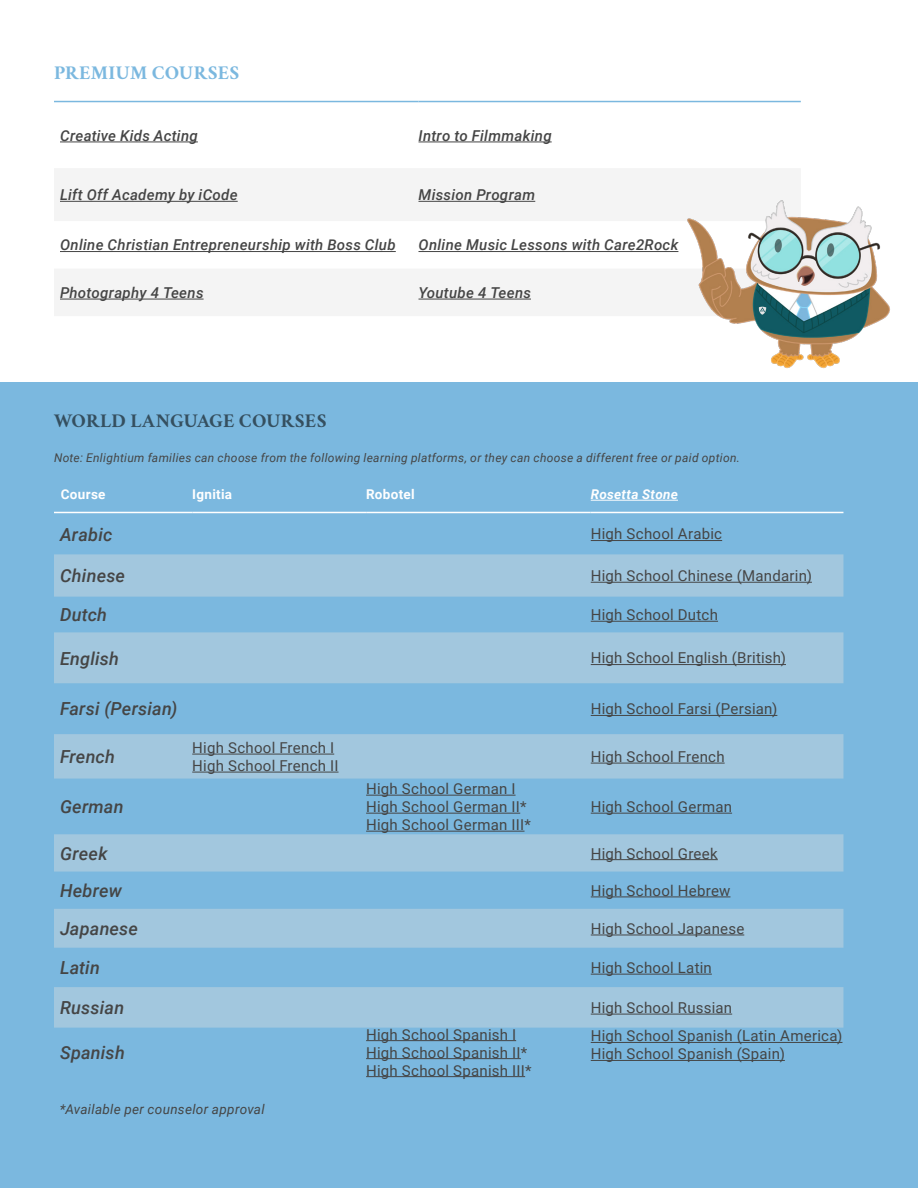
<style>
.page{position:relative;width:918px;height:1188px;background:#fff}
.page>*{position:absolute;margin:0;border:0;box-sizing:border-box;transform-origin:0 0}
.Subheader{font:700 19.5px "Crimson";letter-spacing:.01em;color:#354f5f}
.Subheader-2{font:700 19.5px "Crimson";letter-spacing:.02em;color:#7bb8df}
.Table_First_Column{font:italic 500 18px "Roboto";letter-spacing:.015em;color:#454545}
.Table_Copy{font:15px/18px "Roboto";letter-spacing:.015em;color:#454545}
.Table_First_Column-2{font:italic 500 15px "Roboto";letter-spacing:.02em;color:#454545}
.Table_First_Column-3{font:italic 13.5px "Roboto";letter-spacing:.02em;color:#454545}
.Table_Header{font:700 13.5px "Roboto";letter-spacing:.025em;color:#fff}
.Table_Header-2{font:italic 700 13.5px "Roboto";letter-spacing:.02em;color:#fff}
.Table_First_Column-4{font:italic 12px "Roboto";letter-spacing:.025em;color:#454545}
</style>
<div class="page">
<svg style="left:54px;top:169px;width:746px;height:147px;fill:#f4f4f4"></svg>
<hr style="left:54px;top:101px;width:364px;height:1px;background:#7bb8df">
<hr style="left:418px;top:101px;width:383px;height:1px;background:#7bb8df">
<hr style="left:60px;top:142px;width:138px;height:1px;background:#454545">
<hr style="left:418px;top:142px;width:134px;height:1px;background:#454545">
<hr style="left:60px;top:201px;width:178px;height:1px;background:#454545">
<hr style="left:418px;top:201px;width:117px;height:1px;background:#454545">
<hr style="left:60px;top:251px;width:336px;height:1px;background:#454545">
<hr style="left:418px;top:251px;width:260px;height:1px;background:#454545">
<hr style="left:60px;top:299px;width:144px;height:1px;background:#454545">
<hr style="left:418px;top:299px;width:113px;height:1px;background:#454545">
<div style="left:0;top:383px;width:918px;height:805px;background:#7bb8df"></div>
<div style="left:54px;top:554px;width:789px;height:43px;background:#a2c7de"></div>
<div style="left:54px;top:632px;width:789px;height:51px;background:#a2c7de"></div>
<div style="left:54px;top:734px;width:789px;height:45px;background:#a2c7de"></div>
<div style="left:54px;top:834px;width:789px;height:38px;background:#a2c7de"></div>
<div style="left:54px;top:909px;width:789px;height:39px;background:#a2c7de"></div>
<div style="left:54px;top:987px;width:789px;height:41px;background:#a2c7de"></div>
<hr style="left:54px;top:512px;width:138px;height:1px;background:#fff">
<hr style="left:192px;top:512px;width:174px;height:1px;background:#fff">
<hr style="left:366px;top:512px;width:225px;height:1px;background:#fff">
<hr style="left:591px;top:512px;width:252px;height:1px;background:#fff">
<hr style="left:591px;top:500px;width:87px;height:1px;background:#fff">
<hr style="left:591px;top:540px;width:131px;height:1px;background:#454545">
<hr style="left:591px;top:582px;width:221px;height:1px;background:#454545">
<hr style="left:591px;top:621px;width:127px;height:1px;background:#454545">
<hr style="left:591px;top:664px;width:195px;height:1px;background:#454545">
<hr style="left:591px;top:715px;width:186px;height:1px;background:#454545">
<hr style="left:192px;top:754px;width:142px;height:1px;background:#454545">
<hr style="left:192px;top:772px;width:147px;height:1px;background:#454545">
<hr style="left:591px;top:763px;width:134px;height:1px;background:#454545">
<hr style="left:366px;top:795px;width:150px;height:1px;background:#454545">
<hr style="left:366px;top:813px;width:154px;height:1px;background:#454545">
<hr style="left:366px;top:831px;width:159px;height:1px;background:#454545">
<hr style="left:591px;top:813px;width:141px;height:1px;background:#454545">
<hr style="left:591px;top:859px;width:127px;height:1px;background:#454545">
<hr style="left:591px;top:897px;width:139px;height:1px;background:#454545">
<hr style="left:591px;top:935px;width:153px;height:1px;background:#454545">
<hr style="left:591px;top:974px;width:121px;height:1px;background:#454545">
<hr style="left:591px;top:1014px;width:141px;height:1px;background:#454545">
<hr style="left:366px;top:1040px;width:150px;height:1px;background:#454545">
<hr style="left:366px;top:1058px;width:155px;height:1px;background:#454545">
<hr style="left:366px;top:1076px;width:159px;height:1px;background:#454545">
<hr style="left:591px;top:1042px;width:251px;height:1px;background:#454545">
<hr style="left:591px;top:1060px;width:194px;height:1px;background:#454545">
<img style="left:673px;top:186px;width:232px;height:197px">
<p class="Subheader-2" style="left:54px;top:58px;width:187px">PREMIUM COURSES</p>
<p class="Table_First_Column-2" style="left:60px;top:125px;width:139px">Creative Kids Acting</p>
<p class="Table_First_Column-2" style="left:418px;top:125px;width:135px">Intro to Filmmaking</p>
<p class="Table_First_Column-2" style="left:60px;top:184px;width:179px">Lift Off Academy by iCode</p>
<p class="Table_First_Column-2" style="left:418px;top:184px;width:118px">Mission Program</p>
<p class="Table_First_Column-2" style="left:60px;top:235px;width:337px">Online Christian Entrepreneurship with Boss Club</p>
<p class="Table_First_Column-2" style="left:418px;top:235px;width:261px">Online Music Lessons with Care2Rock</p>
<p class="Table_First_Column-2" style="left:60px;top:282px;width:145px">Photography 4 Teens</p>
<p class="Table_First_Column-2" style="left:418px;top:282px;width:114px">Youtube 4 Teens</p>
<p class="Subheader" style="left:54px;top:406px;width:274px">WORLD LANGUAGE COURSES</p>
<p class="Table_First_Column-4" style="left:54px;top:449px;width:688px">Note: Enlightium families can choose from the following learning platforms, or they can choose a different free or paid option.</p>
<p class="Table_Header" style="left:61px;top:485px;width:46px">Course</p>
<p class="Table_Header" style="left:192px;top:485px;width:41px">Ignitia</p>
<p class="Table_Header" style="left:366px;top:485px;width:50px">Robotel</p>
<p class="Table_Header-2" style="left:591px;top:485px;width:89px">Rosetta Stone</p>
<p class="Table_First_Column" style="left:60px;top:522px;width:54px">Arabic</p>
<p class="Table_Copy" style="left:591px;top:525px;width:133px">High School Arabic</p>
<p class="Table_First_Column" style="left:60px;top:563px;width:67px">Chinese</p>
<p class="Table_Copy" style="left:591px;top:566px;width:223px">High School Chinese (Mandarin)</p>
<p class="Table_First_Column" style="left:60px;top:602px;width:49px">Dutch</p>
<p class="Table_Copy" style="left:591px;top:605px;width:129px">High School Dutch</p>
<p class="Table_First_Column" style="left:60px;top:646px;width:61px">English</p>
<p class="Table_Copy" style="left:591px;top:649px;width:197px">High School English (British)</p>
<p class="Table_First_Column" style="left:60px;top:696px;width:119px">Farsi (Persian)</p>
<p class="Table_Copy" style="left:591px;top:699px;width:188px">High School Farsi (Persian)</p>
<p class="Table_First_Column" style="left:60px;top:744px;width:57px">French</p>
<p class="Table_Copy" style="left:192px;top:738px;width:144px">High School French I</p>
<p class="Table_Copy" style="left:192px;top:756px;width:148px">High School French II</p>
<p class="Table_Copy" style="left:591px;top:747px;width:135px">High School French</p>
<p class="Table_First_Column" style="left:60px;top:794px;width:65px">German</p>
<p class="Table_Copy" style="left:366px;top:779px;width:166px">High School German I<br>High School German II*<br>High School German III*</p>
<p class="Table_Copy" style="left:591px;top:797px;width:143px">High School German</p>
<p class="Table_First_Column" style="left:60px;top:841px;width:49px">Greek</p>
<p class="Table_Copy" style="left:591px;top:844px;width:129px">High School Greek</p>
<p class="Table_First_Column" style="left:60px;top:878px;width:63px">Hebrew</p>
<p class="Table_Copy" style="left:591px;top:881px;width:141px">High School Hebrew</p>
<p class="Table_First_Column" style="left:60px;top:916px;width:79px">Japanese</p>
<p class="Table_Copy" style="left:591px;top:919px;width:155px">High School Japanese</p>
<p class="Table_First_Column" style="left:60px;top:955px;width:41px">Latin</p>
<p class="Table_Copy" style="left:591px;top:958px;width:123px">High School Latin</p>
<p class="Table_First_Column" style="left:60px;top:995px;width:66px">Russian</p>
<p class="Table_Copy" style="left:591px;top:998px;width:143px">High School Russian</p>
<p class="Table_First_Column" style="left:60px;top:1040px;width:66px">Spanish</p>
<p class="Table_Copy" style="left:366px;top:1025px;width:167px">High School Spanish I<br>High School Spanish II*<br>High School Spanish III*</p>
<p class="Table_Copy" style="left:591px;top:1026px;width:253px">High School Spanish (Latin America)</p>
<p class="Table_Copy" style="left:591px;top:1044px;width:196px">High School Spanish (Spain)</p>
<p class="Table_First_Column-3" style="left:60px;top:1099px;width:206px">*Available per counselor approval</p>
</div>
